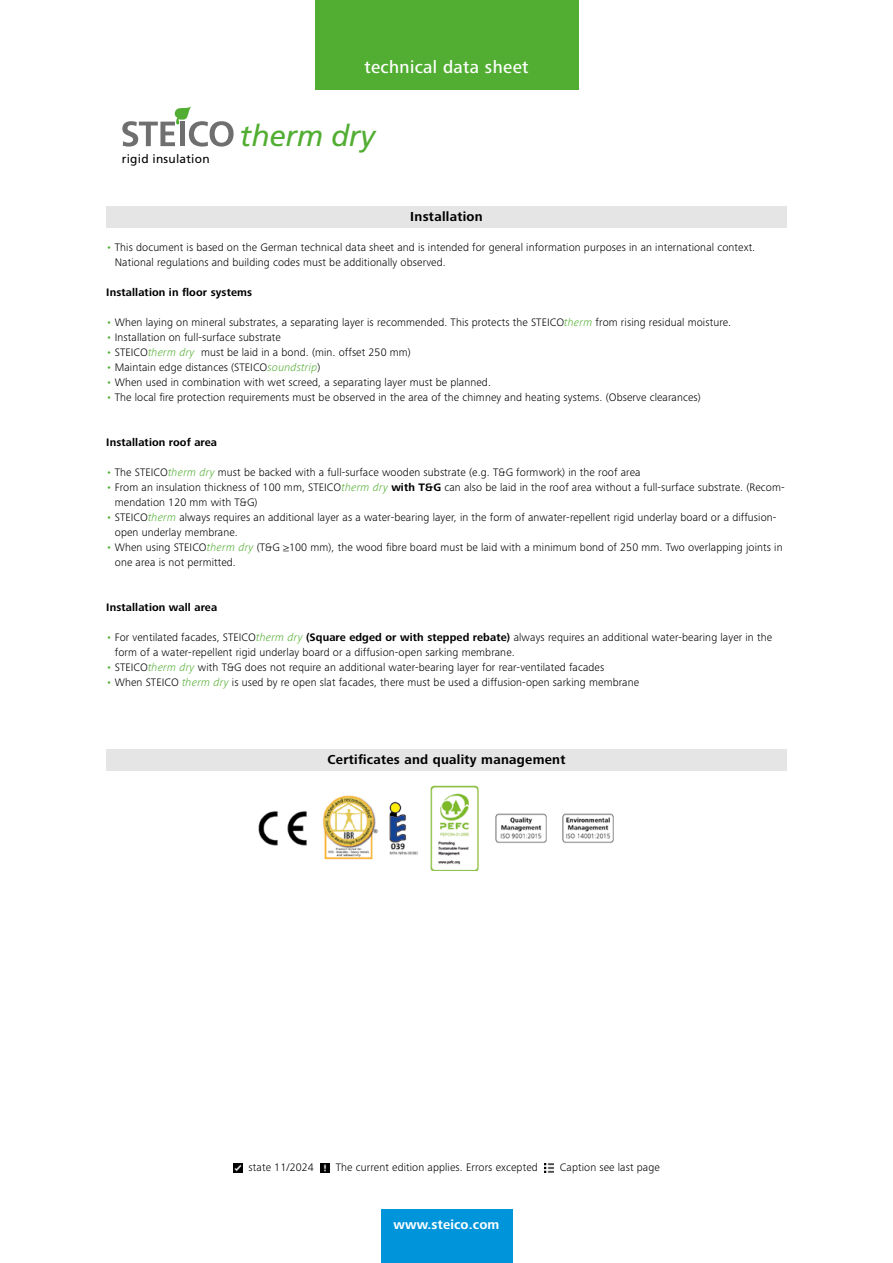
<style>
.page{position:relative;width:893px;height:1263px;background:#fff}
.page>*{position:absolute;margin:0;border:0;box-sizing:border-box;transform-origin:0 0}
.t1{font:italic 29.7px "Frutiger";letter-spacing:-.01em;color:#52ae32}
.t2{font:500 18px "Frutiger Next LTW1 G";letter-spacing:.02em;color:#fff}
.t3{font:700 13.5px "Frutiger Next LTW1 G";letter-spacing:.02em;color:#000}
.t4{font:700 13.5px "Frutiger Next LTW1 G";letter-spacing:.01em;color:#fff}
.t5{font:12px "Frutiger";letter-spacing:.02em;color:#000}
.t6{font:300 11.25px/15px "Frutiger Next LTW1 G";letter-spacing:.01em;color:#000}
.t7{font:700 11.25px "Frutiger Next LTW1 G";letter-spacing:.01em;color:#000}
.s1{color:#52ae32}
.s2{font-style:italic;color:#52ae32}
.s3{font-weight:700}
</style>
<div class="page">
<svg style="left:122px;top:106px;width:112px;height:41px"></svg>
<div style="left:106px;top:206px;width:681px;height:21px;background:#e5e5e5"></div>
<div style="left:106px;top:749px;width:681px;height:21px;background:#e5e5e5"></div>
<img style="left:258px;top:785px;width:356px;height:85px">
<div style="left:315px;top:0;width:263px;height:89px;background:#52ae32"></div>
<div style="left:381px;top:1210px;width:131px;height:53px;background:#0095db"></div>
<svg style="left:233px;top:1163px;width:9px;height:9px"></svg>
<svg style="left:320px;top:1163px;width:10px;height:9px"></svg>
<svg style="left:544px;top:1163px;width:10px;height:9px"></svg>
<p class="t5" style="left:122px;top:151px;width:89px">rigid insulation</p>
<h2 class="t2" style="left:364px;top:56px;width:166px">technical data sheet</h2>
<h1 class="t1" style="left:240px;top:119px;width:137px">therm dry</h1>
<p class="t3" style="left:410px;top:209px;width:74px">Installation</p>
<p class="t6" style="left:115px;top:239px;width:642px;text-indent:-9px"><span class="s1">•</span> This document is based on the German technical data sheet and is intended for general information purposes in an international context.<br>National regulations and building codes must be additionally observed.</p>
<p class="t7" style="left:106px;top:285px;width:147px">Installation in floor systems</p>
<p class="t6" style="left:106px;top:314px;width:626px"><span class="s1">•</span> When laying on mineral substrates, a separating layer is recommended. This protects the STEICO<span class="s2">therm</span> from rising residual moisture.</p>
<p class="t6" style="left:106px;top:329px;width:176px"><span class="s1">•</span> Installation on full-surface substrate</p>
<p class="t6" style="left:106px;top:344px;width:306px"><span class="s1">•</span> STEICO<span class="s2">therm dry</span> must be laid in a bond. (min. offset 250 mm)</p>
<p class="t6" style="left:106px;top:359px;width:216px"><span class="s1">•</span> Maintain edge distances (STEICO<span class="s2">soundstrip</span>)</p>
<p class="t6" style="left:106px;top:374px;width:386px"><span class="s1">•</span> When used in combination with wet screed, a separating layer must be planned.</p>
<p class="t6" style="left:106px;top:389px;width:596px"><span class="s1">•</span> The local fire protection requirements must be observed in the area of the chimney and heating systems. (Observe clearances)</p>
<p class="t7" style="left:106px;top:435px;width:112px">Installation roof area</p>
<p class="t6" style="left:106px;top:464px;width:536px"><span class="s1">•</span> The STEICO<span class="s2">therm dry</span> must be backed with a full-surface wooden substrate (e.g. T&amp;G formwork) in the roof area</p>
<p class="t6" style="left:115px;top:479px;width:671px;text-indent:-9px"><span class="s1">•</span> From an insulation thickness of 100 mm, STEICO<span class="s2">therm dry</span> <span class="s3">with T&amp;G</span> can also be laid in the roof area without a full-surface substrate. (Recom&shy;mendation 120 mm with T&amp;G)</p>
<p class="t6" style="left:115px;top:509px;width:663px;text-indent:-9px"><span class="s1">•</span> STEICO<span class="s2">therm</span> always requires an additional layer as a water-bearing layer, in the form of anwater-repellent rigid underlay board or a diffusion&shy;open underlay membrane.</p>
<p class="t6" style="left:115px;top:539px;width:669px;text-indent:-9px"><span class="s1">•</span> When using STEICO<span class="s2">therm dry</span> (T&amp;G ≥100 mm), the wood fibre board must be laid with a minimum bond of 250 mm. Two overlapping joints in one area is not permitted.</p>
<p class="t7" style="left:106px;top:600px;width:112px">Installation wall area</p>
<p class="t6" style="left:115px;top:629px;width:659px;text-indent:-9px"><span class="s1">•</span> For ventilated facades, STEICO<span class="s2">therm dry</span> <span class="s3">(Square edged or with stepped rebate)</span> always requires an additional water-bearing layer in the form of a water-repellent rigid underlay board or a diffusion-open sarking membrane.</p>
<p class="t6" style="left:106px;top:659px;width:499px"><span class="s1">•</span> STEICO<span class="s2">therm dry</span> with T&amp;G does not require an additional water-bearing layer for rear-ventilated facades</p>
<p class="t6" style="left:106px;top:674px;width:534px"><span class="s1">•</span> When STEICO <span class="s2">therm dry</span> is used by re open slat facades, there must be used a diffusion-open sarking membrane</p>
<p class="t3" style="left:327px;top:752px;width:240px">Certificates and quality management</p>
<p class="t6" style="left:249px;top:1160px;width:67px">state 11/2024</p>
<p class="t6" style="left:336px;top:1160px;width:204px">The current edition applies. Errors excepted</p>
<p class="t6" style="left:560px;top:1160px;width:101px">Caption see last page</p>
<p class="t4" style="left:394px;top:1217px;width:107px">www.steico.com</p>
</div>
